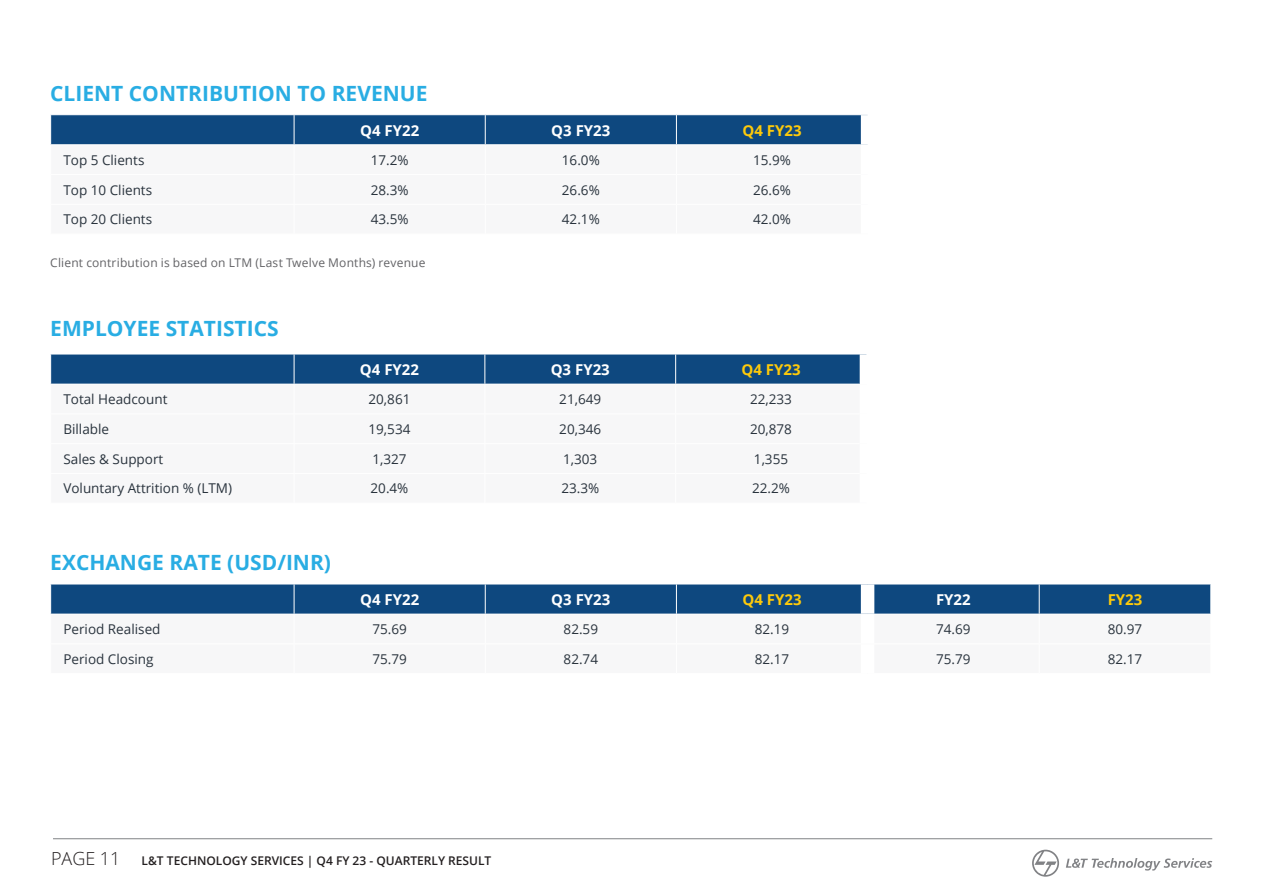
<style>
.page{position:relative;width:1263px;height:893px;background:#fff}
.page>*{position:absolute;margin:0;border:0;box-sizing:border-box;transform-origin:0 0}
.head3{font:700 21px "Open Sans";color:#29ade3}
.Table_head{font:700 15px "Open Sans";color:#fff}
.Table_head-2{font:700 15px "Open Sans";color:#feca0a}
.table_text_NEW{font:13.5px "Open Sans";color:#29333d}
.Body_heade{font:12px "Open Sans";letter-spacing:.015em;color:#636366}
.t1{font:600 12px "Open Sans";color:#231f20}
.s1{font-weight:300;font-size:18px}
</style>
<div class="page">
<hr style="left:53px;top:838px;width:1159px;height:1px;background:#808285">
<svg style="left:1032px;top:850px;width:27px;height:27px"></svg>
<svg style="left:1066px;top:858px;width:146px;height:12px"></svg>
<div style="left:50px;top:115px;width:811px;height:29px;background:#0e487f"></div>
<svg style="left:50px;top:584px;width:1161px;height:30px;background:#174e83"></svg>
<div style="left:861px;top:584px;width:13px;height:30px;background:#fff"></div>
<div style="left:51px;top:355px;width:809px;height:29px;background:#0e487f"></div>
<hr style="left:294px;top:354px;width:1px;height:30px;background:#fff">
<hr style="left:484px;top:354px;width:1px;height:30px;background:#fff">
<hr style="left:675px;top:354px;width:1px;height:30px;background:#fff">
<p class="head3" style="left:50px;top:79px;width:379px">CLIENT CONTRIBUTION TO REVENUE</p>
<p class="Table_head" style="left:360px;top:119px;width:61px">Q4 FY22</p>
<p class="Table_head" style="left:551px;top:119px;width:61px">Q3 FY23</p>
<p class="Table_head-2" style="left:742px;top:119px;width:61px">Q4 FY23</p>
<p class="table_text_NEW" style="left:63px;top:151px;width:83px">Top 5 Clients</p>
<p class="table_text_NEW" style="left:371px;top:151px;width:39px">17.2%</p>
<p class="table_text_NEW" style="left:562px;top:151px;width:39px">16.0%</p>
<p class="table_text_NEW" style="left:753px;top:151px;width:39px">15.9%</p>
<p class="table_text_NEW" style="left:63px;top:180px;width:90px">Top 10 Clients</p>
<p class="table_text_NEW" style="left:371px;top:180px;width:39px">28.3%</p>
<p class="table_text_NEW" style="left:562px;top:180px;width:39px">26.6%</p>
<p class="table_text_NEW" style="left:753px;top:180px;width:39px">26.6%</p>
<p class="table_text_NEW" style="left:63px;top:210px;width:90px">Top 20 Clients</p>
<p class="table_text_NEW" style="left:371px;top:210px;width:39px">43.5%</p>
<p class="table_text_NEW" style="left:562px;top:210px;width:39px">42.1%</p>
<p class="table_text_NEW" style="left:753px;top:210px;width:39px">42.0%</p>
<p class="Body_heade" style="left:50px;top:255px;width:377px">Client contribution is based on LTM (Last Twelve Months) revenue</p>
<p class="head3" style="left:50px;top:313px;width:230px">EMPLOYEE STATISTICS</p>
<p class="Table_head" style="left:360px;top:359px;width:61px">Q4 FY22</p>
<p class="Table_head" style="left:551px;top:359px;width:61px">Q3 FY23</p>
<p class="Table_head-2" style="left:741px;top:359px;width:61px">Q4 FY23</p>
<p class="table_text_NEW" style="left:63px;top:390px;width:106px">Total Headcount</p>
<p class="table_text_NEW" style="left:368px;top:390px;width:43px">20,861</p>
<p class="table_text_NEW" style="left:559px;top:390px;width:43px">21,649</p>
<p class="table_text_NEW" style="left:750px;top:390px;width:43px">22,233</p>
<p class="table_text_NEW" style="left:63px;top:420px;width:47px">Billable</p>
<p class="table_text_NEW" style="left:368px;top:420px;width:43px">19,534</p>
<p class="table_text_NEW" style="left:559px;top:420px;width:43px">20,346</p>
<p class="table_text_NEW" style="left:750px;top:420px;width:43px">20,878</p>
<p class="table_text_NEW" style="left:63px;top:450px;width:101px">Sales &amp; Support</p>
<p class="table_text_NEW" style="left:372px;top:450px;width:36px">1,327</p>
<p class="table_text_NEW" style="left:563px;top:450px;width:36px">1,303</p>
<p class="table_text_NEW" style="left:754px;top:450px;width:36px">1,355</p>
<p class="table_text_NEW" style="left:63px;top:479px;width:170px">Voluntary Attrition % (LTM)</p>
<p class="table_text_NEW" style="left:371px;top:479px;width:39px">20.4%</p>
<p class="table_text_NEW" style="left:561px;top:479px;width:39px">23.3%</p>
<p class="table_text_NEW" style="left:752px;top:479px;width:39px">22.2%</p>
<p class="head3" style="left:50px;top:548px;width:282px">EXCHANGE RATE (USD/INR)</p>
<p class="Table_head" style="left:360px;top:589px;width:61px">Q4 FY22</p>
<p class="Table_head" style="left:551px;top:589px;width:61px">Q3 FY23</p>
<p class="Table_head-2" style="left:742px;top:589px;width:61px">Q4 FY23</p>
<p class="Table_head" style="left:936px;top:589px;width:36px">FY22</p>
<p class="Table_head-2" style="left:1108px;top:589px;width:36px">FY23</p>
<p class="table_text_NEW" style="left:63px;top:620px;width:99px">Period Realised</p>
<p class="table_text_NEW" style="left:372px;top:620px;width:36px">75.69</p>
<p class="table_text_NEW" style="left:564px;top:620px;width:36px">82.59</p>
<p class="table_text_NEW" style="left:755px;top:620px;width:36px">82.19</p>
<p class="table_text_NEW" style="left:936px;top:620px;width:36px">74.69</p>
<p class="table_text_NEW" style="left:1108px;top:620px;width:36px">80.97</p>
<p class="table_text_NEW" style="left:63px;top:650px;width:92px">Period Closing</p>
<p class="table_text_NEW" style="left:372px;top:650px;width:36px">75.79</p>
<p class="table_text_NEW" style="left:564px;top:650px;width:36px">82.74</p>
<p class="table_text_NEW" style="left:755px;top:650px;width:36px">82.17</p>
<p class="table_text_NEW" style="left:936px;top:650px;width:36px">75.79</p>
<p class="table_text_NEW" style="left:1108px;top:650px;width:36px">82.17</p>
<p class="t1" style="left:51px;top:853px;width:442px"><span class="s1">PAGE 11</span> L&amp;T TECHNOLOGY SERVICES | Q4 FY 23 - QUARTERLY RESULT</p>
</div>
